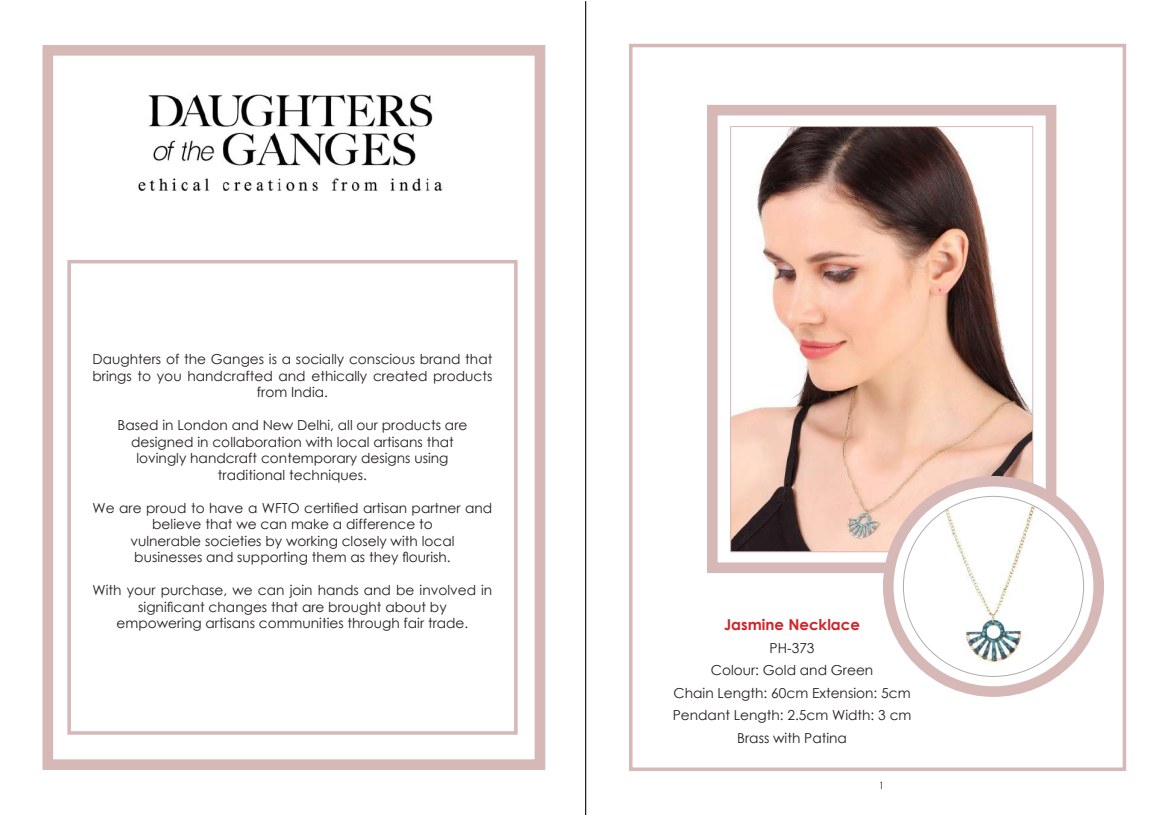
<style>
.page{position:relative;width:1170px;height:815px;background:#fff}
.page>*{position:absolute;margin:0;border:0;box-sizing:border-box;transform-origin:0 0}
.t1{font:700 15px "Century Gothic";color:#d1232a}
.t2{font:13.75px/16.5px "Century Gothic";color:#231f20;text-align:center}
.t3{font:10px "Century Gothic";color:#231f20}
</style>
<div class="page">
<div style="left:42px;top:45px;width:503px;height:725px;background:#fff;border:11px solid #d6b8b6"></div>
<div style="left:67px;top:260px;width:450px;height:475px;border:4px solid #d6b8b6"></div>
<img style="left:138px;top:94px;width:306px;height:98px">
<hr style="left:585px;top:1px;width:1px;height:814px;background:#231f20">
<div style="left:707px;top:105px;width:349px;height:468px;background:#fff;border:11px solid #d6b8b6"></div>
<img style="left:732px;top:128px;width:299px;height:422px">
<div style="left:629px;top:44px;width:497px;height:727px;border:4px solid #d6b8b6"></div>
<svg style="left:888px;top:481px;width:210px;height:211px"></svg>
<div style="left:882px;top:476px;width:221px;height:221px;border:11px solid #d6b8b6;border-radius:50%"></div>
<div style="left:903px;top:496px;width:180px;height:180px;background:#fff;border-radius:50%"></div>
<img style="left:913px;top:506px;width:160px;height:161px">
<p class="t2" style="left:93px;top:351px;width:401px">Daughters of the Ganges is a socially conscious brand that brings to you handcrafted and ethically created products from India.</p>
<p class="t2" style="left:118px;top:417px;width:351px">Based in London and New Delhi, all our products are designed in collaboration with local artisans that lovingly handcraft contemporary designs using traditional techniques.</p>
<p class="t2" style="left:93px;top:499px;width:401px">We are proud to have a WFTO certified artisan partner and believe that we can make a difference to<br>vulnerable societies by working closely with local<br>businesses and supporting them as they flourish.</p>
<p class="t2" style="left:93px;top:582px;width:401px">With your purchase, we can join hands and be involved in significant changes that are brought about by<br>empowering artisans communities through fair trade.</p>
<p class="t1" style="left:724px;top:613px;width:137px">Jasmine Necklace</p>
<p class="t2" style="left:672px;top:636px;width:240px;line-height:22.5px">PH-373<br>Colour: Gold and Green<br>Chain Length: 60cm Extension: 5cm<br>Pendant Length: 2.5cm Width: 3 cm<br>Brass with Patina</p>
<p class="t3" style="left:878px;top:779px;width:7px">1</p>
</div>
